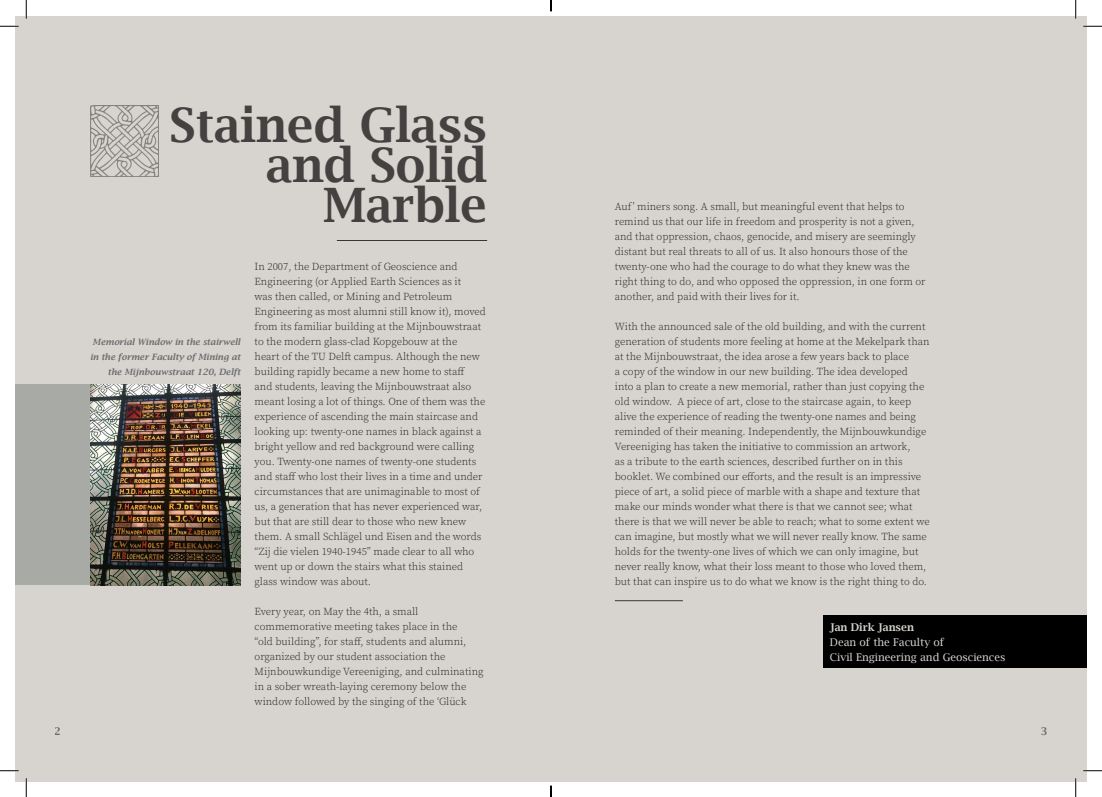
<style>
.page{position:relative;width:1102px;height:797px;background:#fff}
.page>*{position:absolute;margin:0;border:0;box-sizing:border-box;transform-origin:0 0}
.t1{font:600 47.5px/40px "Lucida Bright";color:#444141;text-align:right}
.Body{font:300 10.62px/15px "Source Serif Pro";color:#231f20}
.Author_name{font:10.62px/15px "Lucida Bright";color:#d7d4cf}
.t2{font:600 10.62px "Lucida Bright";color:#231f20}
.t3{font:italic 600 8.75px/15px "Lucida Bright";color:#6c6d70;text-align:right}
.s1{font-weight:600}
</style>
<div class="page">
<div style="left:16px;top:16px;width:535px;height:765px;background:#d7d4cf"></div>
<div style="left:551px;top:16px;width:535px;height:765px;background:#d7d4cf"></div>
<img style="left:91px;top:105px;width:67px;height:71px">
<hr style="left:337px;top:240px;width:150px;height:1px;background:#231f20">
<div style="left:822px;top:615px;width:264px;height:52px;background:#000"></div>
<hr style="left:614px;top:600px;width:68px;height:1px;background:#231f20">
<img style="left:90px;top:384px;width:151px;height:201px">
<div style="left:16px;top:384px;width:74px;height:201px;background:#a8aaa5"></div>
<svg style="left:0;top:25px;width:19px;height:2px"></svg>
<svg style="left:1083px;top:25px;width:18px;height:2px"></svg>
<svg style="left:0;top:770px;width:19px;height:1px"></svg>
<svg style="left:1083px;top:770px;width:18px;height:1px"></svg>
<svg style="left:25px;top:0;width:2px;height:19px"></svg>
<svg style="left:25px;top:778px;width:2px;height:19px"></svg>
<svg style="left:1075px;top:0;width:1px;height:19px"></svg>
<svg style="left:1074px;top:778px;width:2px;height:19px"></svg>
<svg style="left:550px;top:785px;width:1px;height:12px"></svg>
<p class="t1" style="left:169px;top:104px;width:319px">Stained Glass and Solid<br>Marble</p>
<p class="Body" style="left:254px;top:259px;width:233px">In 2007, the Department of Geoscience and Engineering (or Applied Earth Sciences as it<br>was then called, or Mining and Petroleum Engineering as most alumni still know it), moved from its familiar building at the Mijnbouwstraat to the modern glass-clad Kopgebouw at the<br>heart of the TU Delft campus. Although the new building rapidly became a new home to staff<br>and students, leaving the Mijnbouwstraat also meant losing a lot of things. One of them was the experience of ascending the main staircase and looking up: twenty-one names in black against a bright yellow and red background were calling you. Twenty-one names of twenty-one students and staff who lost their lives in a time and under circumstances that are unimaginable to most of us, a generation that has never experienced war, but that are still dear to those who new knew them. A small Schlägel und Eisen and the words “Zij die vielen 1940-1945” made clear to all who went up or down the stairs what this stained glass window was about.</p>
<p class="Body" style="left:254px;top:604px;width:230px">Every year, on May the 4th, a small commemorative meeting takes place in the<br>“old building”, for staff, students and alumni, organized by our student association the Mijnbouwkundige Vereeniging, and culminating in a sober wreath-laying ceremony below the window followed by the singing of the ‘Glück</p>
<p class="t3" style="left:90px;top:334px;width:152px">Memorial Window in the stairwell in the former Faculty of Mining at the Mijnbouwstraat 120, Delft</p>
<p class="Body" style="left:614px;top:199px;width:312px">Auf’ miners song. A small, but meaningful event that helps to remind us that our life in freedom and prosperity is not a given, and that oppression, chaos, genocide, and misery are seemingly distant but real threats to all of us. It also honours those of the twenty-one who had the courage to do what they knew was the right thing to do, and who opposed the oppression, in one form or another, and paid with their lives for it.</p>
<p class="Body" style="left:614px;top:319px;width:316px">With the announced sale of the old building, and with the current generation of students more feeling at home at the Mekelpark than at the Mijnbouwstraat, the idea arose a few years back to place<br>a copy of the window in our new building. The idea developed<br>into a plan to create a new memorial, rather than just copying the old window. A piece of art, close to the staircase again, to keep alive the experience of reading the twenty-one names and being reminded of their meaning. Independently, the Mijnbouwkundige Vereeniging has taken the initiative to commission an artwork,<br>as a tribute to the earth sciences, described further on in this booklet. We combined our efforts, and the result is an impressive piece of art, a solid piece of marble with a shape and texture that make our minds wonder what there is that we cannot see; what there is that we will never be able to reach; what to some extent we can imagine, but mostly what we will never really know. The same holds for the twenty-one lives of which we can only imagine, but never really know, what their loss meant to those who loved them, but that can inspire us to do what we know is the right thing to do.</p>
<p class="Author_name" style="left:829px;top:619px;width:177px"><span class="s1">Jan Dirk Jansen<br></span>Dean of the Faculty of<br>Civil Engineering and Geosciences</p>
<p class="t2" style="left:55px;top:725px;width:8px">2</p>
<p class="t2" style="left:1040px;top:725px;width:8px">3</p>
</div>
